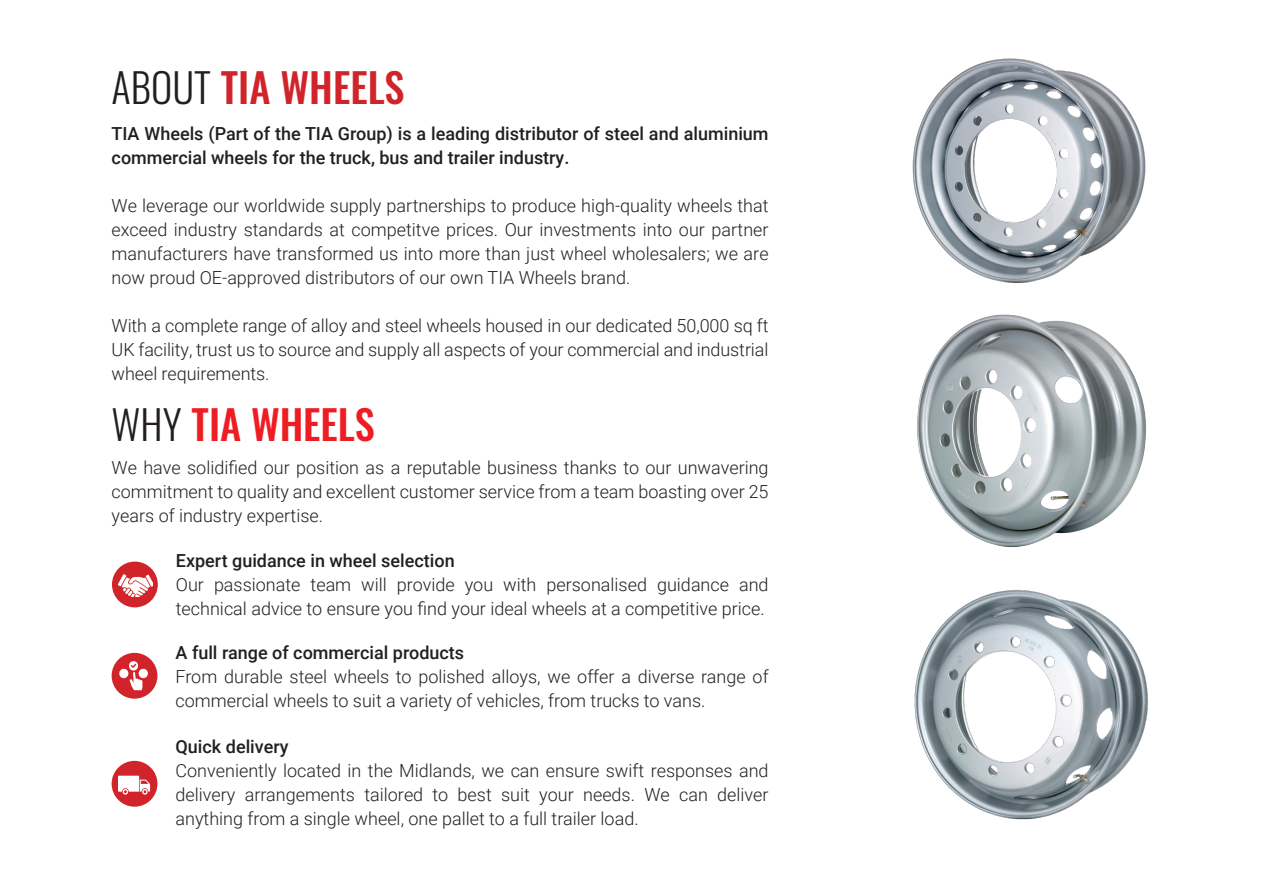
<style>
.page{position:relative;width:1263px;height:893px;background:#fff}
.page>*{position:absolute;margin:0;border:0;box-sizing:border-box;transform-origin:0 0}
.t1{font:500 40.5px "Oswald";color:#d1232a}
.t2{font:500 40.5px "Oswald";color:#ee1d23}
.t3{font:300 18px/24px "Roboto";color:#231f20;text-align:justify}
.t4{font:500 18px/24px "Roboto";color:#231f20}
.s1{font-weight:300;color:#231f20}
</style>
<div class="page">
<img style="left:912px;top:58px;width:234px;height:225px">
<img style="left:914px;top:590px;width:234px;height:230px">
<div style="left:112px;top:562px;width:46px;height:45px;background:#d1232a;border-radius:50%"></div>
<div style="left:112px;top:653px;width:45px;height:46px;background:#d1232a;border-radius:50%"></div>
<div style="left:112px;top:761px;width:45px;height:46px;background:#d1232a;border-radius:50%"></div>
<img style="left:118px;top:776px;width:32px;height:19px">
<img style="left:117px;top:574px;width:36px;height:22px">
<img style="left:119px;top:661px;width:29px;height:29px">
<img style="left:917px;top:314px;width:229px;height:233px">
<p class="t1" style="left:112px;top:66px;width:294px"><span class="s1">ABOUT</span> TIA WHEELS</p>
<p class="t4" style="left:112px;top:121px;width:658px">TIA Wheels (Part of the TIA Group) is a leading distributor of steel and aluminium commercial wheels for the truck, bus and trailer industry.</p>
<p class="t3" style="left:112px;top:193px;width:658px">We leverage our worldwide supply partnerships to produce high-quality wheels that exceed industry standards at competitve prices. Our investments into our partner manufacturers have transformed us into more than just wheel wholesalers; we are now proud OE-approved distributors of our own TIA Wheels brand.</p>
<p class="t3" style="left:112px;top:313px;width:658px">With a complete range of alloy and steel wheels housed in our dedicated 50,000 sq ft UK facility, trust us to source and supply all aspects of your commercial and industrial wheel requirements.</p>
<p class="t2" style="left:112px;top:403px;width:265px"><span class="s1">WHY</span> TIA WHEELS</p>
<p class="t3" style="left:112px;top:455px;width:658px">We have solidified our position as a reputable business thanks to our unwavering commitment to quality and excellent customer service from a team boasting over 25 years of industry expertise.</p>
<p class="t4" style="left:176px;top:548px;width:280px">Expert guidance in wheel selection</p>
<p class="t3" style="left:176px;top:572px;width:594px">Our passionate team will provide you with personalised guidance and technical advice to ensure you find your ideal wheels at a competitive price.</p>
<p class="t4" style="left:176px;top:640px;width:290px">A full range of commercial products</p>
<p class="t3" style="left:176px;top:664px;width:595px">From durable steel wheels to polished alloys, we offer a diverse range of commercial wheels to suit a variety of vehicles, from trucks to vans.</p>
<p class="t4" style="left:176px;top:733px;width:114px">Quick delivery</p>
<p class="t3" style="left:176px;top:757px;width:595px">Conveniently located in the Midlands, we can ensure swift responses and delivery arrangements tailored to best suit your needs. We can deliver anything from a single wheel, one pallet to a full trailer load.</p>
</div>
